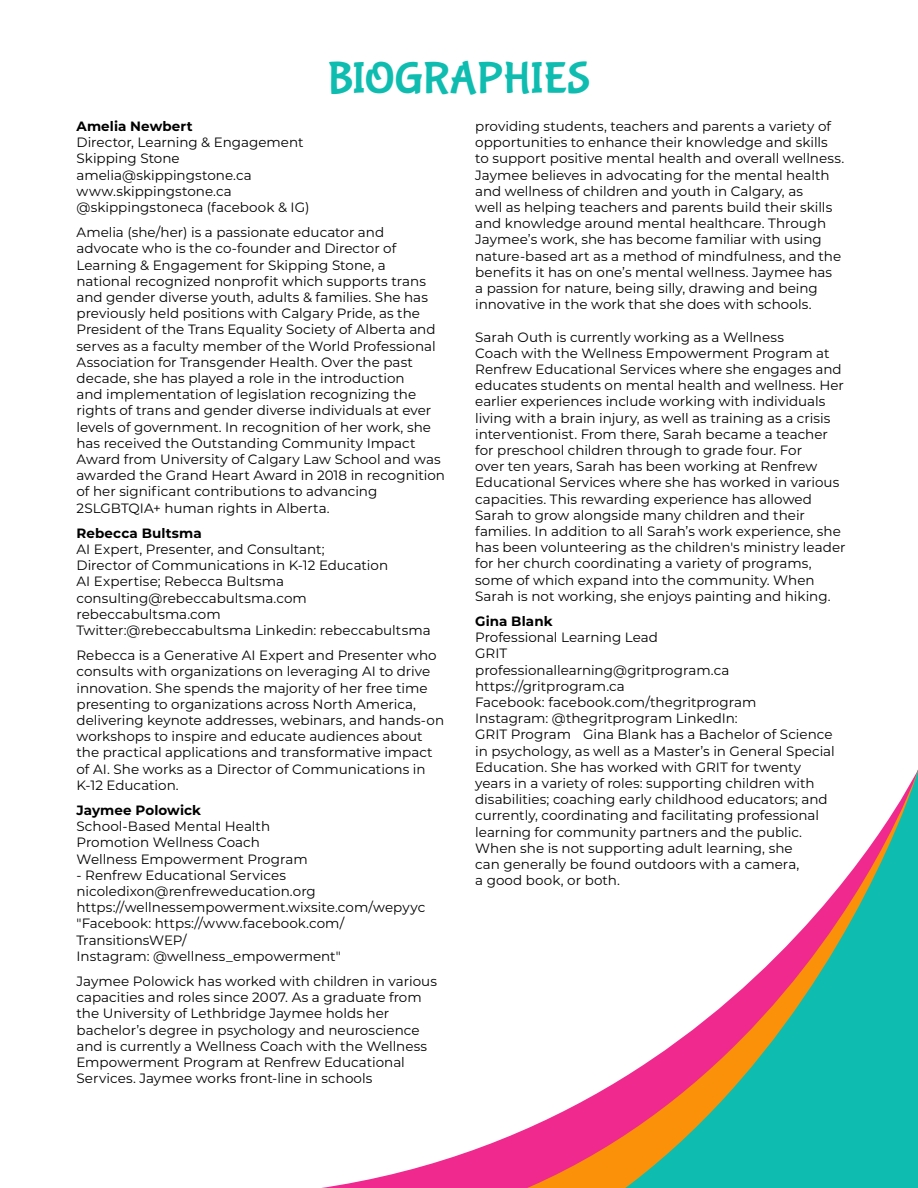
<style>
.page{position:relative;width:918px;height:1188px;background:#fff}
.page>*{position:absolute;margin:0;border:0;box-sizing:border-box;transform-origin:0 0}
.t1{font:45px "Bubblegum Sans";color:#0fbdb0}
.t2{font:13.5px/16.2px "Montserrat";color:#000}
.t3{font:700 13.5px "Montserrat";letter-spacing:.005em;color:#000}
</style>
<div class="page">
<svg style="left:321px;top:770px;width:597px;height:418px"></svg>
<h1 class="t1" style="left:328px;top:54px;width:264px">BIOGRAPHIES</h1>
<p class="t3" style="left:76px;top:116px;width:118px">Amelia Newbert</p>
<p class="t2" style="left:76px;top:134px;width:234px">Director, Learning &amp; Engagement<br>Skipping Stone amelia@skippingstone.ca www.skippingstone.ca @skippingstoneca (facebook &amp; IG)</p>
<p class="t2" style="left:76px;top:224px;width:370px">Amelia (she/her) is a passionate educator and advocate who is the co-founder and Director of Learning &amp; Engagement for Skipping Stone, a<br>national recognized nonprofit which supports trans and gender diverse youth, adults &amp; families. She has previously held positions with Calgary Pride, as the President of the Trans Equality Society of Alberta and serves as a faculty member of the World Professional Association for Transgender Health. Over the past decade, she has played a role in the introduction<br>and implementation of legislation recognizing the rights of trans and gender diverse individuals at ever levels of government. In recognition of her work, she has received the Outstanding Community Impact Award from University of Calgary Law School and was awarded the Grand Heart Award in 2018 in recognition of her significant contributions to advancing 2SLGBTQIA+ human rights in Alberta.</p>
<p class="t3" style="left:76px;top:523px;width:127px">Rebecca Bultsma</p>
<p class="t2" style="left:76px;top:541px;width:356px">AI Expert, Presenter, and Consultant;<br>Director of Communications in K-12 Education<br>AI Expertise; Rebecca Bultsma consulting@rebeccabultsma.com rebeccabultsma.com<br>Twitter:@rebeccabultsma Linkedin: rebeccabultsma</p>
<p class="t2" style="left:76px;top:647px;width:369px">Rebecca is a Generative AI Expert and Presenter who consults with organizations on leveraging AI to drive innovation. She spends the majority of her free time presenting to organizations across North America, delivering keynote addresses, webinars, and hands-on workshops to inspire and educate audiences about the practical applications and transformative impact of AI. She works as a Director of Communications in K-12 Education.</p>
<p class="t3" style="left:76px;top:800px;width:126px">Jaymee Polowick</p>
<p class="t2" style="left:76px;top:818px;width:233px">School-Based Mental Health<br>Promotion Wellness Coach<br>Wellness Empowerment Program</p>
<p class="t2" style="left:76px;top:866px;width:350px">- Renfrew Educational Services nicoledixon@renfreweducation.org https://wellnessempowerment.wixsite.com/wepyyc "Facebook: https://www.facebook.com/ TransitionsWEP/<br>Instagram: @wellness_empowerment"</p>
<p class="t2" style="left:76px;top:973px;width:362px">Jaymee Polowick has worked with children in various capacities and roles since 2007. As a graduate from the University of Lethbridge Jaymee holds her bachelor’s degree in psychology and neuroscience and is currently a Wellness Coach with the Wellness Empowerment Program at Renfrew Educational Services. Jaymee works front-line in schools</p>
<p class="t2" style="left:475px;top:118px;width:371px">providing students, teachers and parents a variety of opportunities to enhance their knowledge and skills to support positive mental health and overall wellness.<br>Jaymee believes in advocating for the mental health and wellness of children and youth in Calgary, as<br>well as helping teachers and parents build their skills and knowledge around mental healthcare. Through Jaymee’s work, she has become familiar with using nature-based art as a method of mindfulness, and the benefits it has on one’s mental wellness. Jaymee has<br>a passion for nature, being silly, drawing and being innovative in the work that she does with schools.</p>
<p class="t2" style="left:475px;top:328px;width:372px">Sarah Outh is currently working as a Wellness<br>Coach with the Wellness Empowerment Program at Renfrew Educational Services where she engages and educates students on mental health and wellness. Her earlier experiences include working with individuals living with a brain injury, as well as training as a crisis interventionist. From there, Sarah became a teacher for preschool children through to grade four. For<br>over ten years, Sarah has been working at Renfrew Educational Services where she has worked in various capacities. This rewarding experience has allowed Sarah to grow alongside many children and their families. In addition to all Sarah’s work experience, she has been volunteering as the children's ministry leader for her church coordinating a variety of programs, some of which expand into the community. When Sarah is not working, she enjoys painting and hiking.</p>
<p class="t3" style="left:475px;top:611px;width:79px">Gina Blank</p>
<p class="t2" style="left:475px;top:629px;width:361px">Professional Learning Lead<br>GRIT<br>professionallearning@gritprogram.ca https://gritprogram.ca<br>Facebook: facebook.com/thegritprogram<br>Instagram: @thegritprogram LinkedIn:<br>GRIT Program Gina Blank has a Bachelor of Science in psychology, as well as a Master’s in General Special Education. She has worked with GRIT for twenty years in a variety of roles: supporting children with disabilities; coaching early childhood educators; and currently, coordinating and facilitating professional learning for community partners and the public.<br>When she is not supporting adult learning, she<br>can generally be found outdoors with a camera,<br>a good book, or both.</p>
</div>
